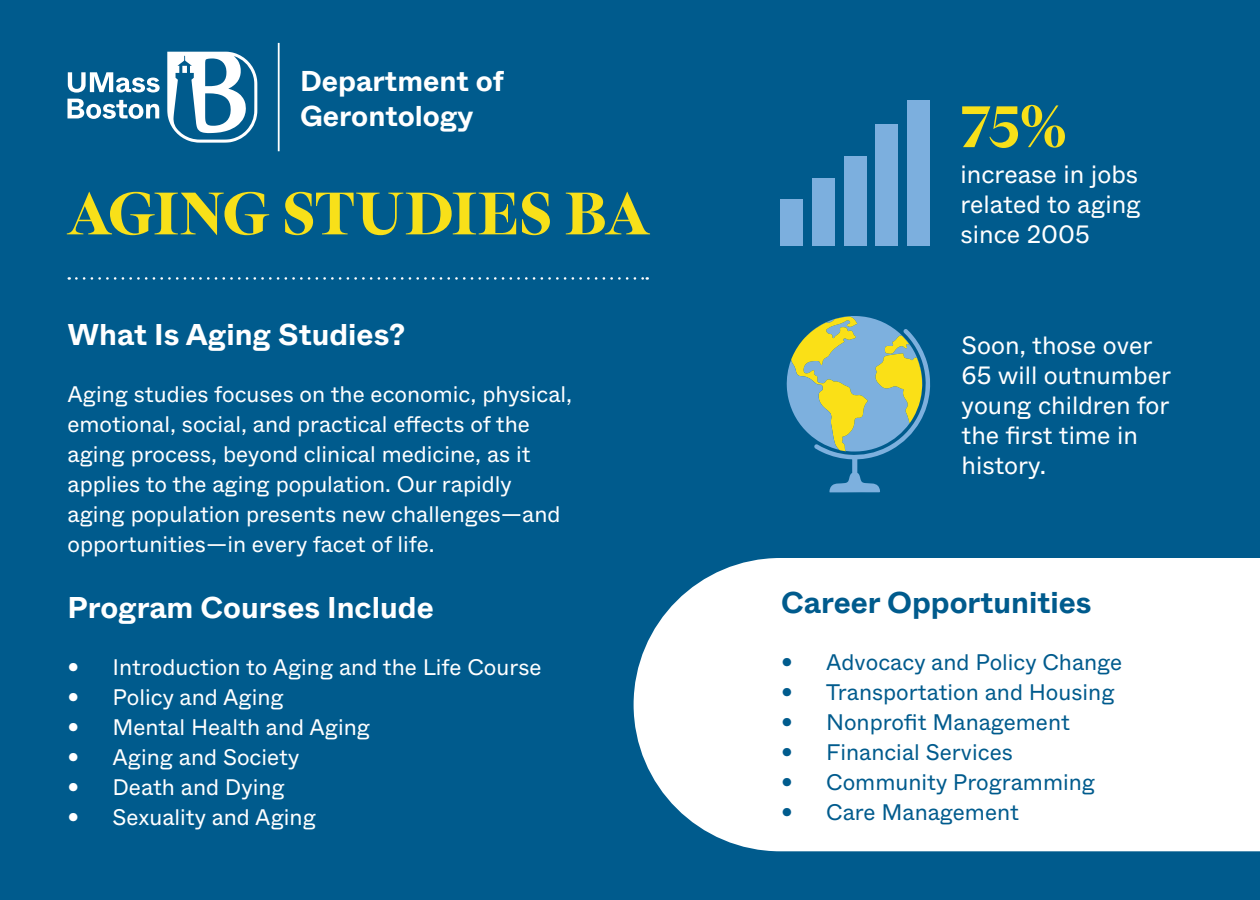
<style>
.page{position:relative;width:1260px;height:900px;background:#005b8d}
.page>*{position:absolute;margin:0;border:0;box-sizing:border-box;transform-origin:0 0}
.t1{font:700 60px "ABC Arizona Serif";letter-spacing:-.015em;color:#f8e019}
.t2{font:700 30px "ABC Whyte";color:#fff}
.t3{font:700 30px "ABC Whyte";color:#005b8d}
.t4{font:700 28.75px/34.5px "ABC Whyte";color:#fff}
.t5{font:25px/30px "ABC Whyte";color:#fff;text-align:justify}
.t6{font:22.5px "ABC Whyte";color:#fff}
.t7{font:22.5px "ABC Whyte";color:#005b8d}
</style>
<div class="page">
<div style="left:634px;top:558px;width:626px;height:293px;background:#fff"></div>
<svg style="left:76px;top:277px;width:572px;height:3px"></svg>
<div style="left:813px;top:178px;width:22px;height:68px;background:#7cafde"></div>
<div style="left:781px;top:200px;width:22px;height:46px;background:#7cafde"></div>
<div style="left:844px;top:157px;width:23px;height:89px;background:#7cafde"></div>
<div style="left:875px;top:125px;width:23px;height:121px;background:#7cafde"></div>
<div style="left:908px;top:100px;width:22px;height:146px;background:#7cafde"></div>
<svg style="left:786px;top:316px;width:144px;height:176px"></svg>
<svg style="left:167px;top:52px;width:90px;height:91px"></svg>
<svg style="left:68px;top:99px;width:91px;height:20px"></svg>
<svg style="left:68px;top:72px;width:92px;height:21px"></svg>
<hr style="left:278px;top:43px;width:2px;height:108px;background:#fff">
<p class="t4" style="left:300px;top:64px;width:205px">Department of<br>Gerontology</p>
<p class="t1" style="left:68px;top:180px;width:583px">AGING STUDIES BA</p>
<p class="t2" style="left:68px;top:315px;width:339px">What Is Aging Studies?</p>
<p class="t6" style="left:68px;top:379px;width:506px">Aging studies focuses on the economic, physical,</p>
<p class="t6" style="left:68px;top:409px;width:464px">emotional, social, and practical effects of the</p>
<p class="t6" style="left:68px;top:439px;width:465px">aging process, beyond clinical medicine, as it</p>
<p class="t6" style="left:68px;top:469px;width:446px">applies to the aging population. Our rapidly</p>
<p class="t6" style="left:68px;top:499px;width:495px">aging population presents new challenges—and</p>
<p class="t6" style="left:68px;top:529px;width:369px">opportunities—in every facet of life.</p>
<p class="t2" style="left:68px;top:588px;width:368px">Program Courses Include</p>
<p class="t6" style="left:68px;top:652px;width:476px">• Introduction to Aging and the Life Course</p>
<p class="t6" style="left:68px;top:682px;width:218px">• Policy and Aging</p>
<p class="t6" style="left:68px;top:712px;width:304px">• Mental Health and Aging</p>
<p class="t6" style="left:68px;top:742px;width:234px">• Aging and Society</p>
<p class="t6" style="left:68px;top:772px;width:219px">• Death and Dying</p>
<p class="t6" style="left:68px;top:802px;width:250px">• Sexuality and Aging</p>
<p class="t1" style="left:961px;top:93px;width:108px">75%</p>
<p class="t5" style="left:961px;top:160px;width:182px">increase in jobs related to aging since 2005</p>
<p class="t5" style="left:962px;top:331px;width:211px;text-align:left">Soon, those over<br>65 will outnumber young children for the first time in history.</p>
<p class="t3" style="left:781px;top:583px;width:312px">Career Opportunities</p>
<p class="t7" style="left:781px;top:648px;width:343px">• Advocacy and Policy Change</p>
<p class="t7" style="left:781px;top:678px;width:335px">• Transportation and Housing</p>
<p class="t7" style="left:781px;top:708px;width:290px">• Nonprofit Management</p>
<p class="t7" style="left:781px;top:738px;width:233px">• Financial Services</p>
<p class="t7" style="left:781px;top:768px;width:315px">• Community Programming</p>
<p class="t7" style="left:781px;top:798px;width:239px">• Care Management</p>
</div>
